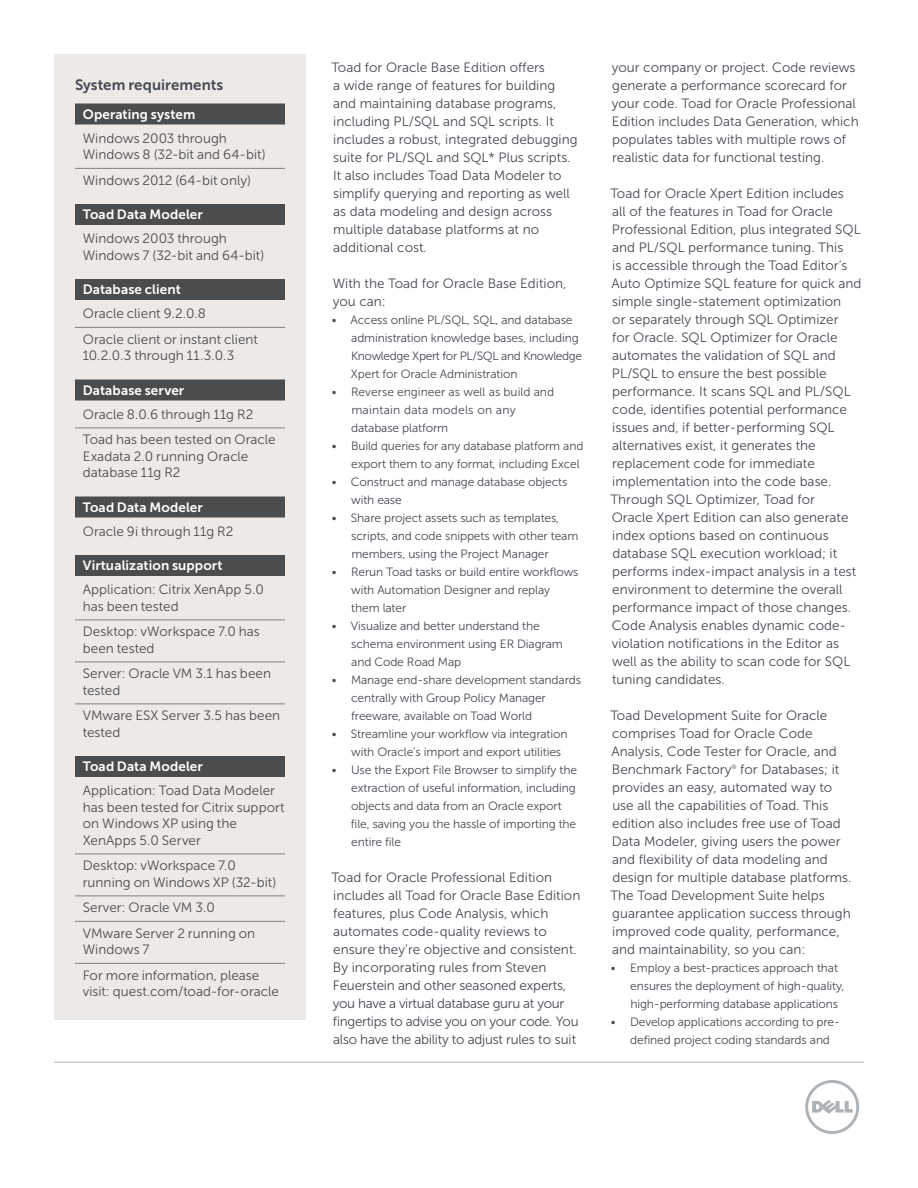
<style>
.page{position:relative;width:918px;height:1188px;background:#fff}
.page>*{position:absolute;margin:0;border:0;box-sizing:border-box;transform-origin:0 0}
.Paragraph_subhead_De{font:15px "Museo Sans For Dell 700";color:#454952}
.Body_copy_Dell_Dark{font:13.5px/18px "Museo Sans For Dell 300";color:#454952}
.DATA_-_Section_Headl{font:13.5px/18px "Museo Sans For Dell 300";color:#454952}
.body_copy_with_rule{font:13.5px/16.5px "Museo Sans For Dell 300";letter-spacing:.005em;color:#4b4c4d}
.Body_copy{font:13.5px/18px "Museo Sans For Dell 300";color:#454952}
.body_copy{font:13.5px/16.5px "Museo Sans For Dell 300";letter-spacing:.005em;color:#4b4c4d}
.Subhead_in_box{font:13.5px "Museo Sans For Dell 700";letter-spacing:.01em;color:#fff}
.t1{font:12px/18px "Museo Sans For Dell 300";letter-spacing:-.01em;color:#454952}
</style>
<div class="page">
<hr style="left:54px;top:1062px;width:810px;height:1px;background:#aeb3b8">
<svg style="left:805px;top:1080px;width:54px;height:54px"></svg>
<div style="left:54px;top:54px;width:252px;height:966px;background:#ece9e7"></div>
<div style="left:75px;top:104px;width:210px;height:20px;background:#4b4c4d"></div>
<hr style="left:75px;top:168px;width:210px;height:1px;background:#808285">
<div style="left:75px;top:204px;width:210px;height:21px;background:#4b4c4d"></div>
<div style="left:75px;top:279px;width:210px;height:21px;background:#4b4c4d"></div>
<hr style="left:75px;top:327px;width:210px;height:1px;background:#808285">
<div style="left:75px;top:380px;width:210px;height:20px;background:#4b4c4d"></div>
<hr style="left:75px;top:428px;width:210px;height:1px;background:#808285">
<div style="left:75px;top:496px;width:210px;height:22px;background:#4b4c4d"></div>
<div style="left:75px;top:555px;width:210px;height:21px;background:#4b4c4d"></div>
<hr style="left:75px;top:620px;width:210px;height:1px;background:#808285">
<hr style="left:75px;top:662px;width:210px;height:1px;background:#808285">
<hr style="left:75px;top:704px;width:210px;height:1px;background:#808285">
<div style="left:75px;top:756px;width:210px;height:21px;background:#4b4c4d"></div>
<hr style="left:75px;top:854px;width:210px;height:1px;background:#808285">
<hr style="left:75px;top:896px;width:210px;height:1px;background:#808285">
<hr style="left:75px;top:921px;width:210px;height:1px;background:#808285">
<hr style="left:75px;top:963px;width:210px;height:1px;background:#808285">
<p class="Paragraph_subhead_De" style="left:75px;top:76px;width:150px">System requirements</p>
<p class="Subhead_in_box" style="left:83px;top:106px;width:114px">Operating system</p>
<p class="body_copy" style="left:83px;top:130px;width:184px">Windows 2003 through<br>Windows 8 (32-bit and 64-bit)</p>
<p class="body_copy_with_rule" style="left:83px;top:172px;width:170px">Windows 2012 (64-bit only)</p>
<p class="Subhead_in_box" style="left:83px;top:207px;width:122px">Toad Data Modeler</p>
<p class="body_copy" style="left:83px;top:230px;width:183px">Windows 2003 through<br>Windows 7 (32-bit and 64-bit)</p>
<p class="Subhead_in_box" style="left:83px;top:282px;width:99px">Database client</p>
<p class="body_copy" style="left:83px;top:305px;width:125px">Oracle client 9.2.0.8</p>
<p class="body_copy_with_rule" style="left:83px;top:331px;width:177px">Oracle client or instant client<br>10.2.0.3 through 11.3.0.3</p>
<p class="Subhead_in_box" style="left:83px;top:382px;width:103px">Database server</p>
<p class="body_copy" style="left:83px;top:406px;width:172px">Oracle 8.0.6 through 11g R2</p>
<p class="body_copy_with_rule" style="left:83px;top:431px;width:194px">Toad has been tested on Oracle<br>Exadata 2.0 running Oracle database 11g R2</p>
<p class="Subhead_in_box" style="left:83px;top:499px;width:122px">Toad Data Modeler</p>
<p class="body_copy" style="left:83px;top:523px;width:152px">Oracle 9i through 11g R2</p>
<p class="Subhead_in_box" style="left:83px;top:558px;width:141px">Virtualization support</p>
<p class="body_copy" style="left:83px;top:581px;width:183px">Application: Citrix XenApp 5.0 has been tested</p>
<p class="body_copy_with_rule" style="left:83px;top:623px;width:179px">Desktop: vWorkspace 7.0 has been tested</p>
<p class="body_copy_with_rule" style="left:83px;top:665px;width:190px">Server: Oracle VM 3.1 has been tested</p>
<p class="body_copy_with_rule" style="left:83px;top:707px;width:199px">VMware ESX Server 3.5 has been tested</p>
<p class="Subhead_in_box" style="left:83px;top:759px;width:122px">Toad Data Modeler</p>
<p class="body_copy" style="left:83px;top:782px;width:204px">Application: Toad Data Modeler has been tested for Citrix support on Windows XP using the<br>XenApps 5.0 Server</p>
<p class="body_copy_with_rule" style="left:83px;top:857px;width:195px">Desktop: vWorkspace 7.0 running on Windows XP (32-bit)</p>
<p class="body_copy_with_rule" style="left:83px;top:899px;width:134px">Server: Oracle VM 3.0</p>
<p class="body_copy_with_rule" style="left:83px;top:925px;width:174px">VMware Server 2 running on<br>Windows 7</p>
<p class="body_copy_with_rule" style="left:83px;top:967px;width:198px">For more information, please visit: quest.com/toad-for-oracle</p>
<p class="Body_copy" style="left:331px;top:58px;width:248px">Toad for Oracle Base Edition offers<br>a wide range of features for building and maintaining database programs, including PL/SQL and SQL scripts. It includes a robust, integrated debugging suite for PL/SQL and SQL* Plus scripts.<br>It also includes Toad Data Modeler to simplify querying and reporting as well as data modeling and design across multiple database platforms at no additional cost.</p>
<p class="Body_copy" style="left:333px;top:274px;width:235px">With the Toad for Oracle Base Edition, you can:</p>
<p class="t1" style="left:351px;top:311px;width:233px;text-indent:-19px">• Access online PL/SQL, SQL, and database administration knowledge bases, including Knowledge Xpert for PL/SQL and Knowledge Xpert for Oracle Administration</p>
<p class="t1" style="left:351px;top:383px;width:204px;text-indent:-19px">• Reverse engineer as well as build and maintain data models on any database platform</p>
<p class="t1" style="left:351px;top:437px;width:234px;text-indent:-19px">• Build queries for any database platform and export them to any format, including Excel</p>
<p class="t1" style="left:351px;top:473px;width:218px;text-indent:-19px">• Construct and manage database objects with ease</p>
<p class="t1" style="left:351px;top:509px;width:229px;text-indent:-19px">• Share project assets such as templates, scripts, and code snippets with other team members, using the Project Manager</p>
<p class="t1" style="left:351px;top:563px;width:229px;text-indent:-19px">• Rerun Toad tasks or build entire workflows with Automation Designer and replay them later</p>
<p class="t1" style="left:351px;top:617px;width:213px;text-indent:-19px">• Visualize and better understand the schema environment using ER Diagram and Code Road Map</p>
<p class="t1" style="left:351px;top:671px;width:231px;text-indent:-19px">• Manage end-share development standards centrally with Group Policy Manager freeware, available on Toad World</p>
<p class="t1" style="left:351px;top:725px;width:218px;text-indent:-19px">• Streamline your workflow via integration with Oracle’s import and export utilities</p>
<p class="t1" style="left:351px;top:761px;width:228px;text-indent:-19px">• Use the Export File Browser to simplify the extraction of useful information, including objects and data from an Oracle export file, saving you the hassle of importing the entire file</p>
<p class="Body_copy_Dell_Dark" style="left:331px;top:868px;width:251px">Toad for Oracle Professional Edition includes all Toad for Oracle Base Edition features, plus Code Analysis, which automates code-quality reviews to ensure they’re objective and consistent.<br>By incorporating rules from Steven Feuerstein and other seasoned experts, you have a virtual database guru at your fingertips to advise you on your code. You also have the ability to adjust rules to suit</p>
<p class="Body_copy_Dell_Dark" style="left:612px;top:58px;width:248px">your company or project. Code reviews generate a performance scorecard for your code. Toad for Oracle Professional Edition includes Data Generation, which populates tables with multiple rows of realistic data for functional testing.</p>
<p class="DATA_-_Section_Headl" style="left:610px;top:184px;width:253px">Toad for Oracle Xpert Edition includes<br>all of the features in Toad for Oracle Professional Edition, plus integrated SQL and PL/SQL performance tuning. This<br>is accessible through the Toad Editor’s Auto Optimize SQL feature for quick and simple single-statement optimization<br>or separately through SQL Optimizer<br>for Oracle. SQL Optimizer for Oracle automates the validation of SQL and PL/SQL to ensure the best possible performance. It scans SQL and PL/SQL code, identifies potential performance issues and, if better-performing SQL alternatives exist, it generates the replacement code for immediate implementation into the code base.<br>Through SQL Optimizer, Toad for<br>Oracle Xpert Edition can also generate index options based on continuous database SQL execution workload; it performs index-impact analysis in a test environment to determine the overall performance impact of those changes.<br>Code Analysis enables dynamic code&shy;violation notifications in the Editor as well as the ability to scan code for SQL tuning candidates.</p>
<p class="Body_copy_Dell_Dark" style="left:610px;top:706px;width:243px">Toad Development Suite for Oracle comprises Toad for Oracle Code Analysis, Code Tester for Oracle, and Benchmark Factory<sup>®</sup> for Databases; it provides an easy, automated way to use all the capabilities of Toad. This edition also includes free use of Toad Data Modeler, giving users the power and flexibility of data modeling and design for multiple database platforms.<br>The Toad Development Suite helps guarantee application success through improved code quality, performance, and maintainability, so you can:</p>
<p class="t1" style="left:630px;top:959px;width:216px;text-indent:-19px">• Employ a best-practices approach that ensures the deployment of high-quality, high-performing database applications</p>
<p class="t1" style="left:630px;top:1013px;width:211px;text-indent:-19px">• Develop applications according to pre&shy;defined project coding standards and</p>
</div>
